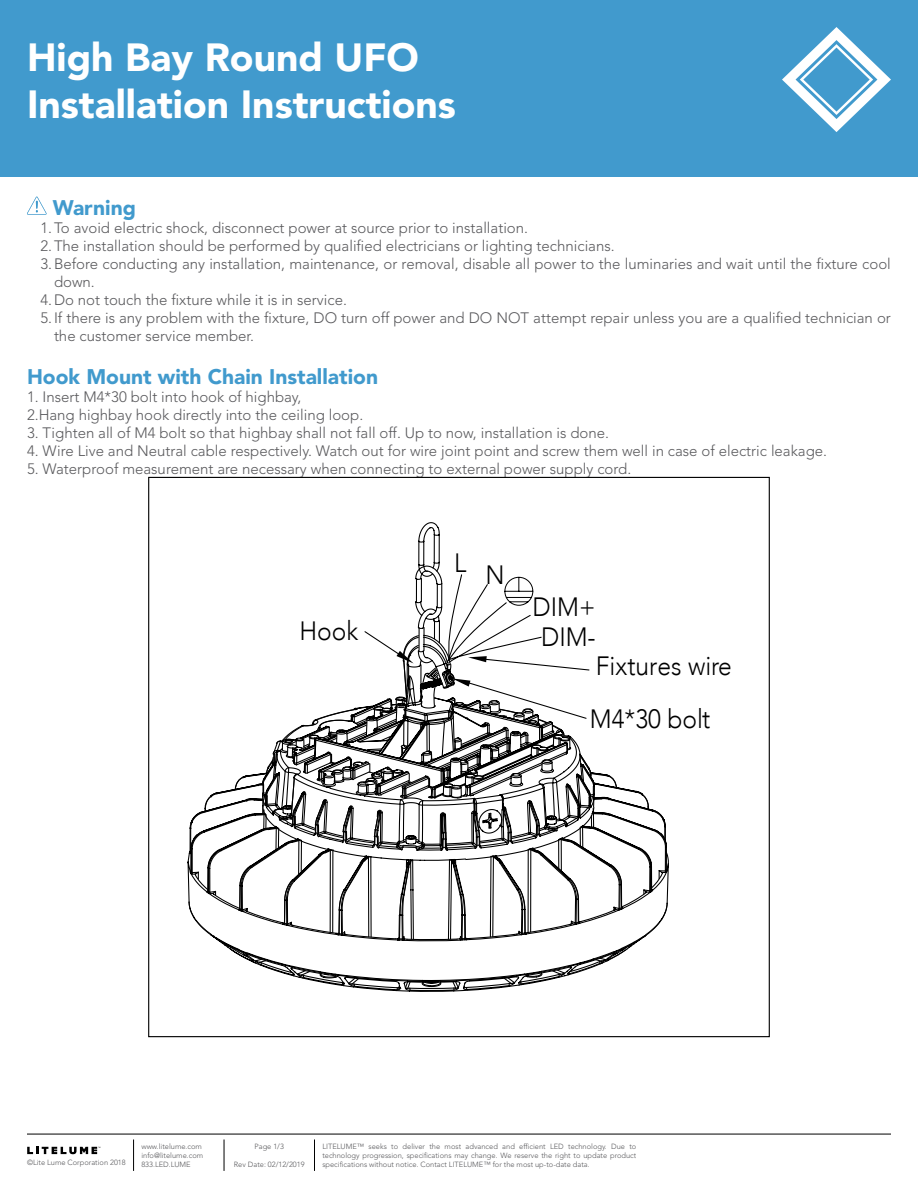
<style>
.page{position:relative;width:918px;height:1188px;background:#fff}
.page>*{position:absolute;margin:0;border:0;box-sizing:border-box;transform-origin:0 0}
.t1{font:900 39px/46.8px "Avenir LT Std";color:#fff}
.t2{font:300 26.4px "Avenir";color:#000;scale:.93 1}
.t3{font:900 21px "Avenir LT Std";color:#419acd}
.t4{font:300 15px/18px "Avenir LT Std";color:#59595c}
.t5{font:300 7.5px/9px "Avenir LT Std";color:#59595c;text-align:justify}
</style>
<div class="page">
<div style="left:0;top:0;width:918px;height:177px;background:#419acd"></div>
<svg style="left:782px;top:27px;width:109px;height:105px"></svg>
<hr style="left:27px;top:1134px;width:864px;height:1px;background:#000">
<hr style="left:133px;top:1140px;width:1px;height:31px;background:#000">
<hr style="left:224px;top:1140px;width:1px;height:31px;background:#000">
<hr style="left:314px;top:1140px;width:1px;height:31px;background:#000">
<svg style="left:27px;top:1147px;width:73px;height:7px"></svg>
<svg style="left:27px;top:197px;width:20px;height:18px"></svg>
<svg style="left:189px;top:740px;width:479px;height:251px"></svg>
<svg style="left:288px;top:666px;width:302px;height:183px"></svg>
<svg style="left:282px;top:522px;width:275px;height:323px"></svg>
<h1 class="t1" style="left:27px;top:34px;width:430px">High Bay Round UFO<br>Installation Instructions</h1>
<h3 class="t3" style="left:53px;top:195px;width:85px">Warning</h3>
<p class="t4" style="left:40px;top:219px;width:489px">1.To avoid electric shock, disconnect power at source prior to installation.</p>
<p class="t4" style="left:40px;top:237px;width:576px">2.The installation should be performed by qualified electricians or lighting technicians.</p>
<p class="t4" style="left:40px;top:255px;width:852px">3.Before conducting any installation, maintenance, or removal, disable all power to the luminaries and wait until the fixture cool</p>
<p class="t4" style="left:54px;top:273px;width:42px">down.</p>
<p class="t4" style="left:40px;top:291px;width:308px">4.Do not touch the fixture while it is in service.</p>
<p class="t4" style="left:40px;top:309px;width:852px">5.If there is any problem with the fixture, DO turn off power and DO NOT attempt repair unless you are a qualified technician or</p>
<p class="t4" style="left:54px;top:327px;width:202px">the customer service member.</p>
<h3 class="t3" style="left:27px;top:364px;width:353px">Hook Mount with Chain Installation</h3>
<p class="t4" style="left:27px;top:388px;width:338px">1. Insert M4*30 bolt into hook of highbay,<br>2.Hang highbay hook directly into the ceiling loop.</p>
<p class="t4" style="left:27px;top:424px;width:584px">3. Tighten all of M4 bolt so that highbay shall not fall off. Up to now, installation is done.</p>
<p class="t4" style="left:27px;top:442px;width:802px">4. Wire Live and Neutral cable respectively. Watch out for wire joint point and screw them well in case of electric leakage.</p>
<p class="t4" style="left:27px;top:460px;width:606px">5. Waterproof measurement are necessary when connecting to external power supply cord.</p>
<h2 class="t2" style="left:300px;top:615px;width:65px">Hook</h2>
<h2 class="t2" style="left:454px;top:547px;width:15px">L</h2>
<h2 class="t2" style="left:486px;top:559px;width:22px">N</h2>
<h2 class="t2" style="left:532px;top:591px;width:69px">DIM+</h2>
<h2 class="t2" style="left:541px;top:621px;width:60px">DIM-</h2>
<h2 class="t2" style="left:596px;top:650px;width:148px">Fixtures wire</h2>
<h2 class="t2" style="left:590px;top:704px;width:131px">M4*30 bolt</h2>
<p class="t5" style="left:141px;top:1142px;width:63px;text-align:left">www.litelume.com info@litelume.com<br>833.LED.LUME</p>
<p class="t5" style="left:255px;top:1142px;width:31px">Page 1/3</p>
<p class="t5" style="left:27px;top:1158px;width:100px">©Lite Lume Corporation 2018</p>
<p class="t5" style="left:234px;top:1160px;width:72px">Rev Date: 02/12/2019</p>
<p class="t5" style="left:322px;top:1142px;width:316px">LITELUME™ seeks to deliver the most advanced and efficient LED technology. Due to technology progression, specifications may change. We reserve the right to update product specifications without notice. Contact LITELUME™ for the most up-to-date data.</p>
</div>
